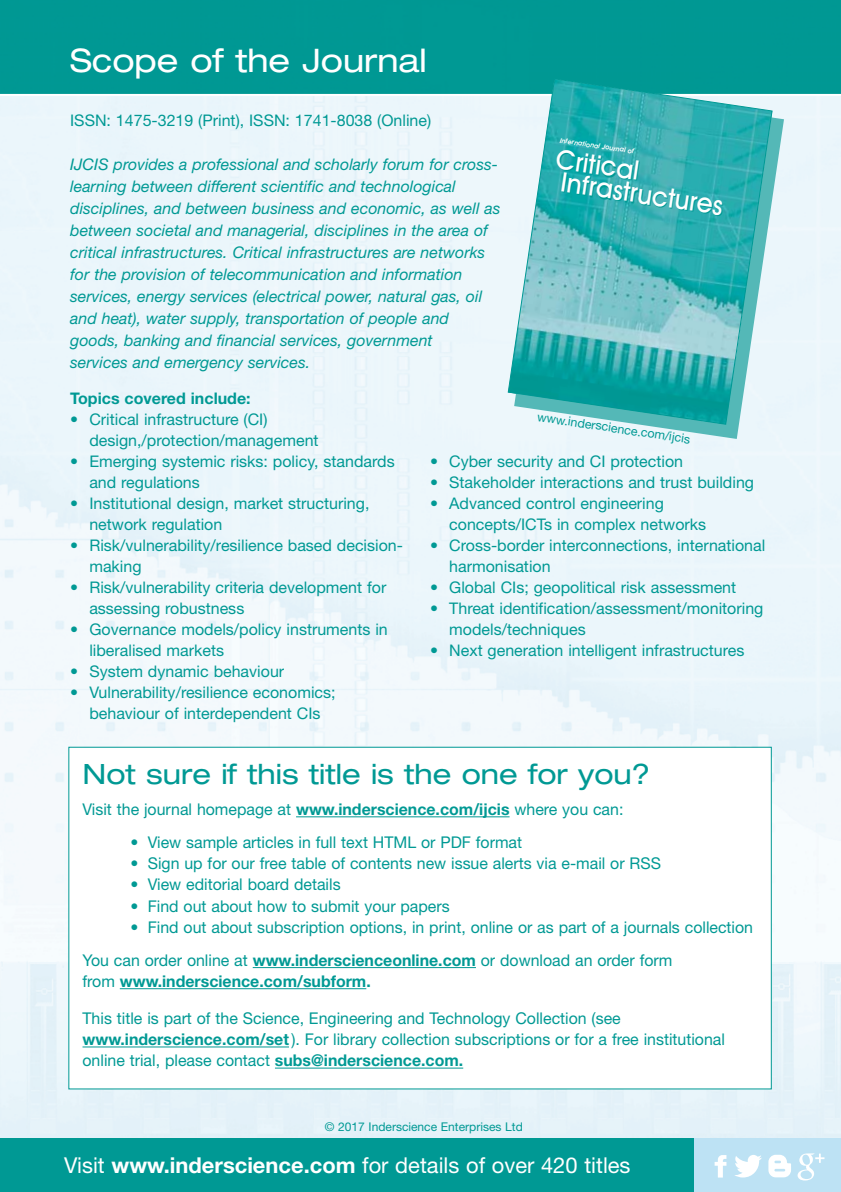
<style>
.page{position:relative;width:841px;height:1192px;background:#fff}
.page>*{position:absolute;margin:0;border:0;box-sizing:border-box;transform-origin:0 0}
.t1{font:expanded 32.4px "Helvetica Neue";color:#fff}
.t2{font:expanded 28px "Helvetica Neue";color:#009994}
.t3{font:500 27px/22.8px "Avant Garde IT Cby BT";color:#fff}
.t4{font:21.8px "Helvetica Neue";color:#fff}
.t5{font:16.2px/21.2px "Helvetica Neue";color:#009994}
.t6{font:700 16.2px "Helvetica Neue";color:#009994}
.t7{font:16px/21px "Helvetica Neue";color:#009994}
.t8{font:italic 16px/22px "Helvetica Neue";color:#009994}
.t9{font:700 16px "Helvetica Neue";color:#009994}
.t10{font:12.4px "Helvetica Neue";color:#009994}
.t11{font:12px "Helvetica Neue";color:#009994}
.t12{font:italic 600 7px "Avant Garde IT Cby BT";color:#fff}
.s1{font-weight:700}
.s2{font-weight:400}
</style>
<div class="page">
<img style="left:0;top:96px;width:840px;height:1042px">
<div style="left:0;top:0;width:840px;height:94px;background:#009893"></div>
<div style="left:0;top:1138px;width:694px;height:53px;background:#009994"></div>
<div style="left:694px;top:1138px;width:146px;height:53px;background:#bde2f4"></div>
<div style="left:69px;top:747px;width:701px;height:341px;background:#fff"></div>
<hr style="left:296px;top:816px;width:213px;height:1px;background:#009994">
<hr style="left:253px;top:967px;width:223px;height:1px;background:#009994">
<hr style="left:120px;top:988px;width:246px;height:1px;background:#009994">
<hr style="left:82px;top:1046px;width:207px;height:1px;background:#009994">
<hr style="left:275px;top:1067px;width:188px;height:1px;background:#009994">
<svg style="left:714px;top:1155px;width:12px;height:22px"></svg>
<svg style="left:735px;top:1155px;width:27px;height:22px"></svg>
<svg style="left:768px;top:1154px;width:23px;height:23px"></svg>
<svg style="left:797px;top:1153px;width:27px;height:27px"></svg>
<svg style="left:514px;top:86px;width:269px;height:353px;background:#d1ebef"></svg>
<svg style="left:507px;top:78px;width:266px;height:347px;background:#55babd"></svg>
<h1 class="t1" style="left:70px;top:40px;width:358px">Scope of the Journal</h1>
<p class="t7" style="left:70px;top:111px;width:362px">ISSN: 1475-3219 (Print), ISSN: 1741-8038 (Online)</p>
<p class="t8" style="left:70px;top:155px;width:431px">IJCIS provides a professional and scholarly forum for cross&shy;learning between different scientific and technological disciplines, and between business and economic, as well as between societal and managerial, disciplines in the area of critical infrastructures. Critical infrastructures are networks for the provision of telecommunication and information services, energy services (electrical power, natural gas, oil and heat), water supply, transportation of people and goods, banking and financial services, government<br>services and emergency services.</p>
<p class="t12" style="left:560px;top:136px;width:76px;rotate:8deg">International Journal of</p>
<h3 class="t3" style="left:558px;top:147px;width:173px;rotate:8deg">Critical<br>Infrastructures</h3>
<p class="t9" style="left:70px;top:389px;width:182px">Topics covered include:</p>
<p class="t7" style="left:89px;top:411px;width:231px;text-indent:-19px">• Critical infrastructure (CI) design,/protection/management</p>
<p class="t7" style="left:89px;top:453px;width:307px;text-indent:-19px">• Emerging systemic risks: policy, standards and regulations</p>
<p class="t7" style="left:89px;top:495px;width:281px;text-indent:-19px">• Institutional design, market structuring, network regulation</p>
<p class="t7" style="left:89px;top:537px;width:315px;text-indent:-19px">• Risk/vulnerability/resilience based decision&shy;making</p>
<p class="t7" style="left:89px;top:579px;width:298px;text-indent:-19px">• Risk/vulnerability criteria development for assessing robustness</p>
<p class="t7" style="left:89px;top:621px;width:300px;text-indent:-19px">• Governance models/policy instruments in liberalised markets</p>
<p class="t7" style="left:70px;top:663px;width:215px">• System dynamic behaviour</p>
<p class="t7" style="left:70px;top:684px;width:267px;text-align:center">• Vulnerability/resilience economics; behaviour of interdependent CIs</p>
<p class="t10" style="left:538px;top:412px;width:156px;rotate:8deg">www.inderscience.com/ijcis</p>
<p class="t7" style="left:430px;top:453px;width:255px">• Cyber security and CI protection</p>
<p class="t7" style="left:430px;top:474px;width:325px">• Stakeholder interactions and trust building</p>
<p class="t7" style="left:449px;top:495px;width:258px;text-indent:-19px">• Advanced control engineering concepts/ICTs in complex networks</p>
<p class="t7" style="left:449px;top:537px;width:317px;text-indent:-19px">• Cross-border interconnections, international harmonisation</p>
<p class="t7" style="left:430px;top:579px;width:308px">• Global CIs; geopolitical risk assessment</p>
<p class="t7" style="left:449px;top:600px;width:315px;text-indent:-19px">• Threat identification/assessment/monitoring models/techniques</p>
<p class="t7" style="left:430px;top:642px;width:316px">• Next generation intelligent infrastructures</p>
<h2 class="t2" style="left:82px;top:756px;width:569px">Not sure if this title is the one for you?</h2>
<p class="t5" style="left:82px;top:800px;width:542px">Visit the journal homepage at <span class="s1">www.inderscience.com/ijcis</span> where you can:</p>
<p class="t5" style="left:131px;top:833px;width:393px">• View sample articles in full text HTML or PDF format</p>
<p class="t5" style="left:131px;top:854px;width:532px">• Sign up for our free table of contents new issue alerts via e-mail or RSS</p>
<p class="t5" style="left:131px;top:875px;width:211px">• View editorial board details</p>
<p class="t5" style="left:131px;top:897px;width:320px">• Find out about how to submit your papers</p>
<p class="t5" style="left:82px;top:912px;width:672px;line-height:33.2px;text-indent:48px">• Find out about subscription options, in print, online or as part of a journals collection<br>You can order online at <span class="s1">www.inderscienceonline.com</span> or download an order form</p>
<p class="t6" style="left:82px;top:971px;width:290px"><span class="s2">from</span> www.inderscience.com/subform.</p>
<p class="t5" style="left:82px;top:1009px;width:644px">This title is part of the Science, Engineering and Technology Collection (see <span class="s1">www.inderscience.com/set</span>). For library collection subscriptions or for a free institutional online trial, please contact <span class="s1">subs@inderscience.com.</span></p>
<p class="t11" style="left:325px;top:1122px;width:199px">© 2017 Inderscience Enterprises Ltd</p>
<h3 class="t4" style="left:64px;top:1157px;width:567px">Visit <span class="s1">www.inderscience.com</span> for details of over 420 titles</h3>
</div>
